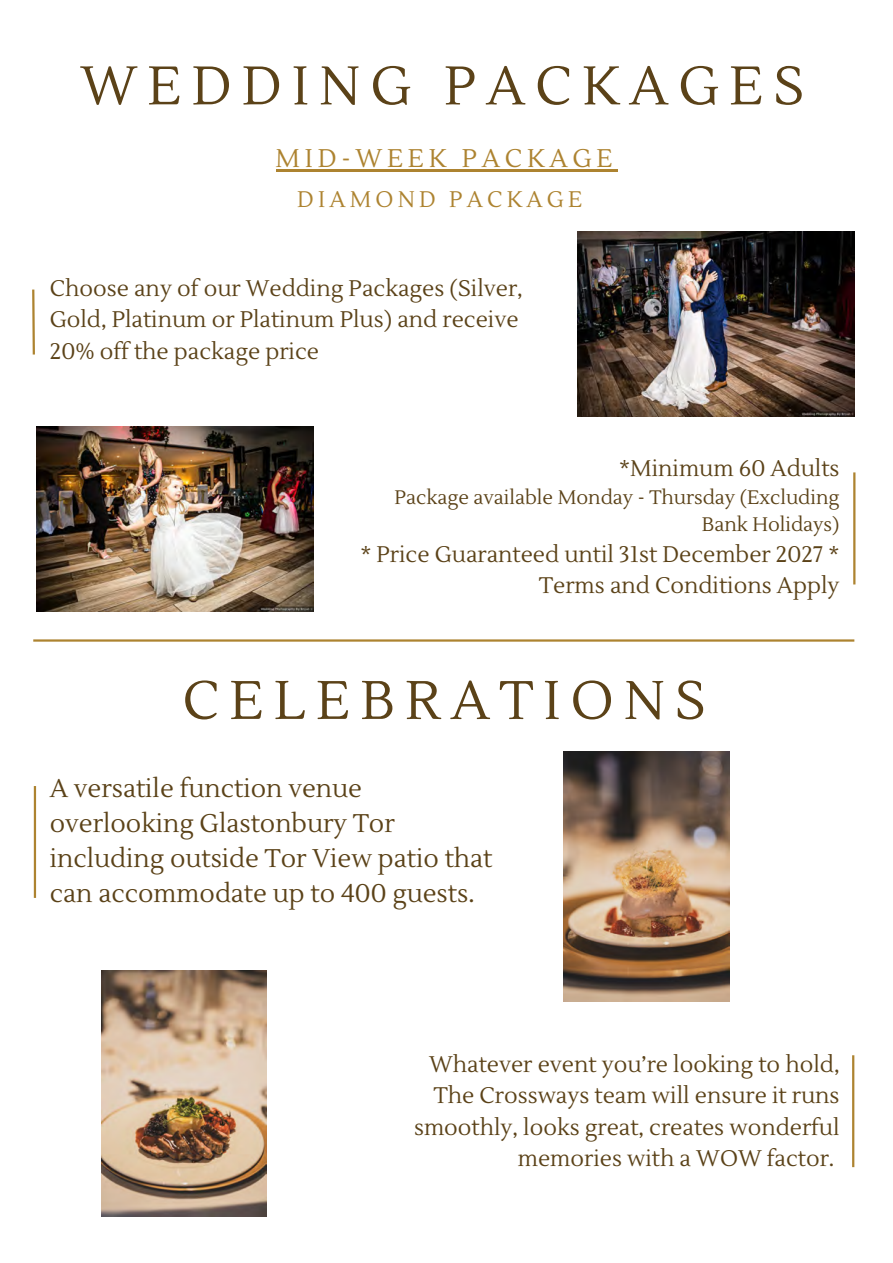
<style>
.page{position:relative;width:893px;height:1263px;background:#fff}
.page>*{position:absolute;margin:0;border:0;box-sizing:border-box;transform-origin:0 0}
.t1{font:54px "Lustria";letter-spacing:.185em;color:#5b4218}
.t2{font:25.5px/34.8px "Lustria";color:#5b4218}
.t3{font:25.5px "Lustria";letter-spacing:.185em;color:#ad8330}
.t4{font:22.5px/31.5px "Lustria";color:#5b4218}
.t5{font:22.5px "Lustria";letter-spacing:.185em;color:#ad8330}
.t6{font:19.5px/27px "Lustria";color:#5b4218;text-align:right}
</style>
<div class="page">
<hr style="left:33px;top:639px;width:821px;height:2px;background:#ad8330">
<img style="left:102px;top:970px;width:164px;height:246px">
<img style="left:563px;top:751px;width:167px;height:250px">
<img style="left:37px;top:427px;width:277px;height:184px">
<img style="left:578px;top:232px;width:276px;height:184px">
<hr style="left:276px;top:169px;width:341px;height:2px;background:#ad8330">
<svg style="left:32px;top:289px;width:3px;height:66px"></svg>
<hr style="left:853px;top:472px;width:2px;height:112px;background:#ad8330">
<hr style="left:34px;top:785px;width:2px;height:112px;background:#ad8330">
<hr style="left:852px;top:1054px;width:2px;height:112px;background:#ad8330">
<h1 class="t1" style="left:80px;top:53px;width:725px">WEDDING PACKAGES</h1>
<p class="t3" style="left:276px;top:142px;width:338px">MID-WEEK PACKAGE</p>
<p class="t5" style="left:297px;top:186px;width:286px">DIAMOND PACKAGE</p>
<h2 class="t4" style="left:50px;top:273px;width:474px">Choose any of our Wedding Packages (Silver,<br>Gold, Platinum or Platinum Plus) and receive<br>20% off the package price</h2>
<h4 class="t4" style="left:619px;top:453px;width:222px">*Minimum 60 Adults</h4>
<p class="t6" style="left:394px;top:484px;width:446px">Package available Monday - Thursday (Excluding<br>Bank Holidays)</p>
<p class="t4" style="left:360px;top:538px;width:480px">* Price Guaranteed until 31st December 2027 *</p>
<p class="t4" style="left:539px;top:570px;width:302px">Terms and Conditions Apply</p>
<p class="t1" style="left:182px;top:667px;width:525px">CELEBRATIONS</p>
<p class="t2" style="left:50px;top:771px;width:444px">A versatile function venue overlooking Glastonbury Tor including outside Tor View patio that can accommodate up to 400 guests.</p>
<p class="t4" style="left:414px;top:1048px;width:427px;text-align:right">Whatever event you’re looking to hold, The Crossways team will ensure it runs smoothly, looks great, creates wonderful memories with a WOW factor.</p>
</div>
